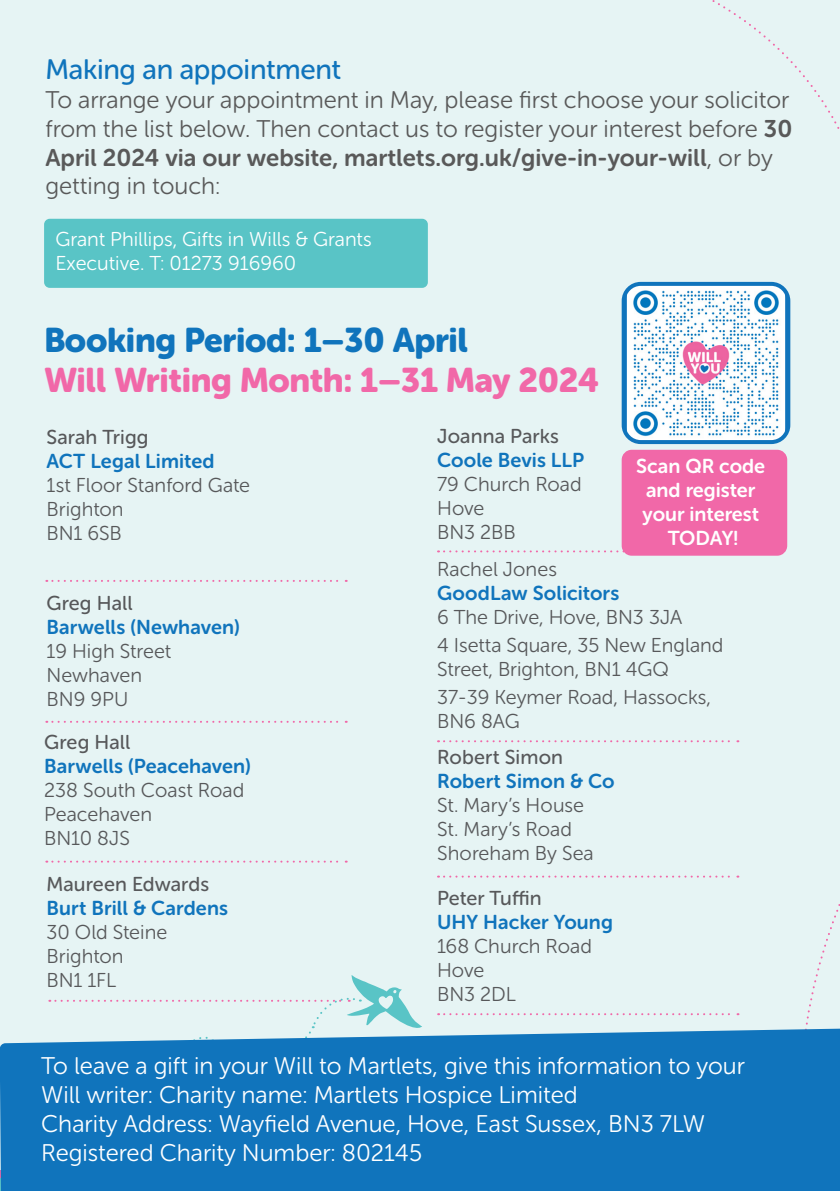
<style>
.page{position:relative;width:840px;height:1191px;background:#fff}
.page>*{position:absolute;margin:0;border:0;box-sizing:border-box;transform-origin:0 0}
.t1{font:34px "Museo Sans Rounded 900";letter-spacing:-.01em;color:#f168a8}
.t2{font:34px "Museo Sans Rounded 900";letter-spacing:-.01em;color:#1074bc}
.t3{font:28px "Museo Sans Rounded 500";letter-spacing:-.01em;color:#1074bc}
.t4{font:24px/28.8px "Museo Sans Rounded 300";color:#595959}
.t5{font:24px "Museo Sans Rounded 300";color:#fff}
.body_text_for_forms{font:20px/24px "Museo Sans Rounded 300";color:#57585a}
.body_text_for_forms-2{font:20px "Museo Sans Rounded 700";letter-spacing:.005em;color:#1074bc}
.body_text_for_forms-3{font:20px "Museo Sans Rounded 500";letter-spacing:.005em;color:#57585a}
.t6{font:20px/24px "Museo Sans Rounded 300";color:#fff}
.t7{font:20px "Museo Sans Rounded 700";color:#fff}
.Body_text{font:20px "Museo Sans Rounded 300";letter-spacing:.005em;color:#57585a}
.s1{font-family:"Museo Sans Rounded 700"}
</style>
<div class="page">
<div style="left:0;top:0;width:839px;height:1191px;background:#e6f4f4"></div>
<svg style="left:438px;top:550px;width:185px;height:2px"></svg>
<svg style="left:438px;top:740px;width:300px;height:2px"></svg>
<svg style="left:46px;top:580px;width:300px;height:2px"></svg>
<svg style="left:46px;top:721px;width:300px;height:2px"></svg>
<svg style="left:46px;top:860px;width:300px;height:2px"></svg>
<svg style="left:639px;top:0;width:200px;height:321px"></svg>
<svg style="left:438px;top:853px;width:402px;height:338px"></svg>
<div style="left:44px;top:219px;width:383px;height:69px;background:#59c4c6;border-radius:6px"></div>
<img style="left:626px;top:284px;width:158px;height:158px">
<div style="left:621px;top:282px;width:168px;height:162px;border:4px solid #1074bc;border-radius:17px"></div>
<div style="left:0;top:1028px;width:839px;height:163px;background:#1074bc"></div>
<svg style="left:49px;top:975px;width:373px;height:106px"></svg>
<div style="left:621px;top:450px;width:165px;height:105px;background:#f168a8;border-radius:10px"></div>
<p class="t3" style="left:45px;top:54px;width:297px">Making an appointment</p>
<p class="t4" style="left:45px;top:85px;width:748px">To arrange your appointment in May, please first choose your solicitor from the list below. Then contact us to register your interest before <span class="s1">30<br>April 2024 via our website, martlets.org.uk/give-in-your-will</span>, or by getting in touch:</p>
<p class="t6" style="left:55px;top:227px;width:317px">Grant Phillips, Gifts in Wills &amp; Grants<br>Executive. T: 01273 916960</p>
<p class="t2" style="left:44px;top:320px;width:425px">Booking Period: 1–30 April</p>
<p class="t1" style="left:44px;top:361px;width:556px">Will Writing Month: 1–31 May 2024</p>
<p class="body_text_for_forms-3" style="left:46px;top:426px;width:104px">Sarah Trigg</p>
<p class="body_text_for_forms-2" style="left:46px;top:450px;width:170px">ACT Legal Limited</p>
<p class="body_text_for_forms" style="left:46px;top:473px;width:205px">1st Floor Stanford Gate</p>
<p class="body_text_for_forms" style="left:46px;top:497px;width:79px">Brighton</p>
<p class="body_text_for_forms" style="left:46px;top:521px;width:77px">BN1 6SB</p>
<p class="body_text_for_forms-3" style="left:437px;top:425px;width:123px">Joanna Parks</p>
<p class="body_text_for_forms-2" style="left:437px;top:449px;width:148px">Coole Bevis LLP</p>
<p class="body_text_for_forms" style="left:437px;top:472px;width:146px">79 Church Road</p>
<p class="body_text_for_forms" style="left:437px;top:496px;width:49px">Hove</p>
<p class="body_text_for_forms" style="left:437px;top:520px;width:80px">BN3 2BB</p>
<p class="t7" style="left:636px;top:455px;width:130px">Scan QR code</p>
<p class="t7" style="left:645px;top:479px;width:111px">and register</p>
<p class="t7" style="left:642px;top:503px;width:118px">your interest</p>
<p class="t7" style="left:667px;top:527px;width:72px">TODAY!</p>
<p class="body_text_for_forms-3" style="left:46px;top:592px;width:88px">Greg Hall</p>
<p class="body_text_for_forms-2" style="left:46px;top:615px;width:195px">Barwells (Newhaven)</p>
<p class="body_text_for_forms" style="left:46px;top:639px;width:126px">19 High Street</p>
<p class="body_text_for_forms" style="left:46px;top:663px;width:97px">Newhaven</p>
<p class="body_text_for_forms" style="left:46px;top:687px;width:83px">BN9 9PU</p>
<p class="body_text_for_forms-3" style="left:44px;top:731px;width:88px">Greg Hall</p>
<p class="body_text_for_forms-2" style="left:44px;top:755px;width:208px">Barwells (Peacehaven)</p>
<p class="body_text_for_forms" style="left:44px;top:778px;width:202px">238 South Coast Road</p>
<p class="body_text_for_forms" style="left:44px;top:802px;width:110px">Peacehaven</p>
<p class="body_text_for_forms" style="left:44px;top:826px;width:87px">BN10 8JS</p>
<p class="body_text_for_forms-3" style="left:46px;top:872px;width:164px">Maureen Edwards</p>
<p class="body_text_for_forms-2" style="left:46px;top:896px;width:183px">Burt Brill &amp; Cardens</p>
<p class="body_text_for_forms" style="left:46px;top:920px;width:122px">30 Old Steine</p>
<p class="body_text_for_forms" style="left:46px;top:944px;width:79px">Brighton</p>
<p class="body_text_for_forms" style="left:46px;top:968px;width:71px">BN1 1FL</p>
<p class="Body_text" style="left:437px;top:558px;width:121px">Rachel Jones</p>
<p class="body_text_for_forms-2" style="left:437px;top:582px;width:183px">GoodLaw Solicitors</p>
<p class="body_text_for_forms" style="left:437px;top:605px;width:246px">6 The Drive, Hove, BN3 3JA</p>
<p class="body_text_for_forms" style="left:437px;top:633px;width:288px">4 Isetta Square, 35 New England<br>Street, Brighton, BN1 4GQ</p>
<p class="body_text_for_forms" style="left:437px;top:685px;width:275px">37-39 Keymer Road, Hassocks,</p>
<p class="body_text_for_forms" style="left:437px;top:709px;width:84px">BN6 8AG</p>
<p class="body_text_for_forms-3" style="left:437px;top:746px;width:127px">Robert Simon</p>
<p class="body_text_for_forms-2" style="left:437px;top:770px;width:179px">Robert Simon &amp; Co</p>
<p class="body_text_for_forms" style="left:437px;top:793px;width:148px">St. Mary’s House</p>
<p class="body_text_for_forms" style="left:437px;top:817px;width:136px">St. Mary’s Road</p>
<p class="body_text_for_forms" style="left:437px;top:841px;width:158px">Shoreham By Sea</p>
<p class="body_text_for_forms-3" style="left:437px;top:887px;width:106px">Peter Tuffin</p>
<p class="body_text_for_forms-2" style="left:437px;top:911px;width:177px">UHY Hacker Young</p>
<p class="body_text_for_forms" style="left:437px;top:934px;width:156px">168 Church Road</p>
<p class="body_text_for_forms" style="left:437px;top:958px;width:49px">Hove</p>
<p class="body_text_for_forms" style="left:437px;top:982px;width:80px">BN3 2DL</p>
<p class="t5" style="left:41px;top:1053px;width:705px">To leave a gift in your Will to Martlets, give this information to your</p>
<p class="t5" style="left:41px;top:1082px;width:537px">Will writer: Charity name: Martlets Hospice Limited</p>
<p class="t5" style="left:41px;top:1110px;width:665px">Charity Address: Wayfield Avenue, Hove, East Sussex, BN3 7LW</p>
<p class="t5" style="left:41px;top:1139px;width:382px">Registered Charity Number: 802145</p>
</div>
